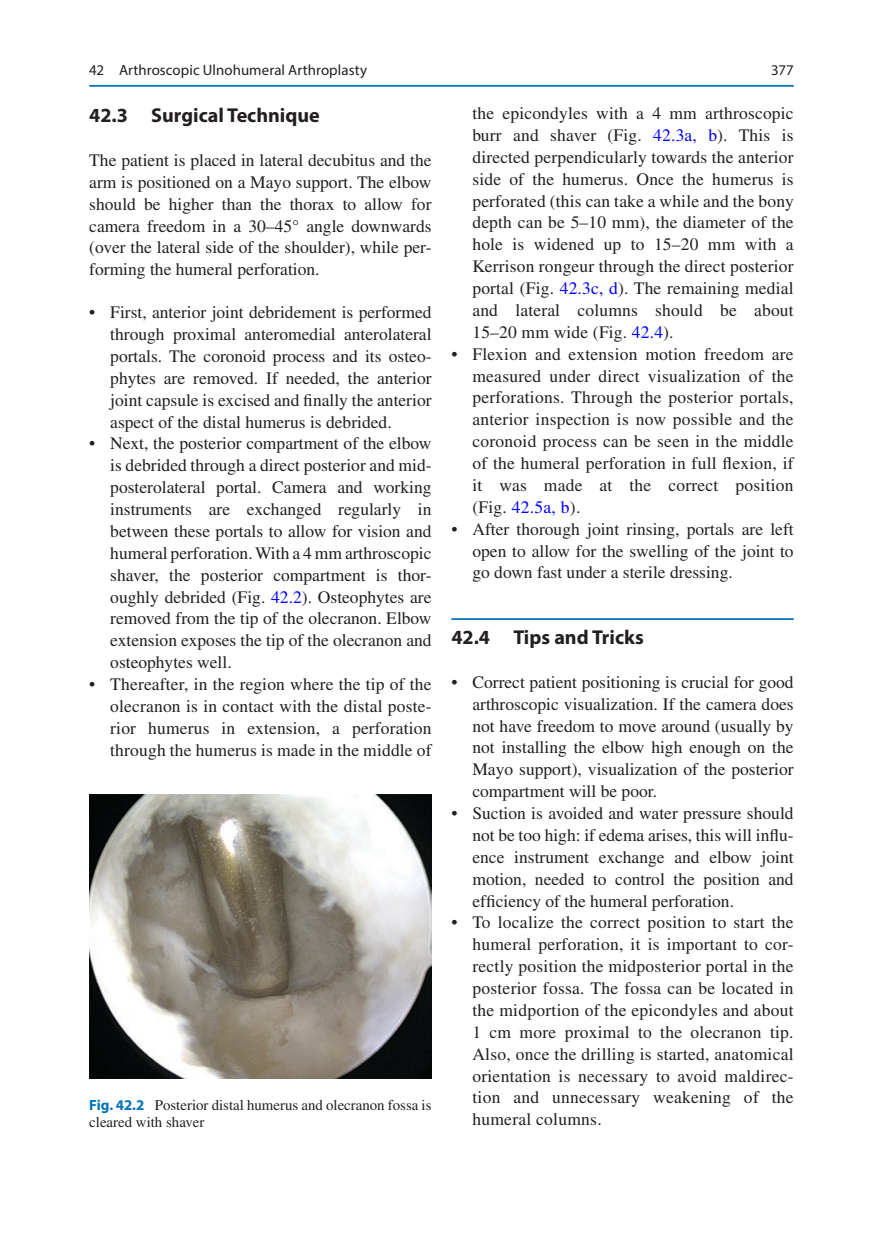
<style>
.page{position:relative;width:883px;height:1260px;background:#fff}
.page>*{position:absolute;margin:0;border:0;box-sizing:border-box;transform-origin:0 0}
.t1{font:700 20.12px "Myriad Pro";color:#231f20}
.t2{font:17.5px/21.9px "Times LT Std";color:#231f20;text-align:justify}
.t3{font:14.88px/17.5px "Times LT Std";color:#231f20}
.t4{font:14.88px "Myriad Pro Regular 3";letter-spacing:.005em;color:#231f20}
.t5{font:14.88px "Myriad Pro";color:#231f20}
.s1{color:#00f}
.s2{font-family:"Myriad Pro";font-weight:700;color:#0073bc}
</style>
<div class="page">
<hr style="left:451px;top:618px;width:343px;height:2px;background:#0073bc">
<img style="left:89px;top:794px;width:342px;height:284px">
<hr style="left:89px;top:85px;width:705px;height:2px;background:#0073bc">
<p class="t4" style="left:89px;top:61px;width:279px">42 Arthroscopic Ulnohumeral Arthroplasty</p>
<p class="t1" style="left:89px;top:102px;width:232px">42.3 Surgical Technique</p>
<p class="t2" style="left:89px;top:149px;width:344px">The patient is placed in lateral decubitus and the arm is positioned on a Mayo support. The elbow should be higher than the thorax to allow for camera freedom in a 30–45° angle downwards (over the lateral side of the shoulder), while per&shy;forming the humeral perforation.</p>
<p class="t2" style="left:110px;top:301px;width:323px;text-indent:-21px">• First, anterior joint debridement is performed through proximal anteromedial anterolateral portals. The coronoid process and its osteo&shy;phytes are removed. If needed, the anterior joint capsule is excised and finally the anterior aspect of the distal humerus is debrided.</p>
<p class="t2" style="left:110px;top:433px;width:323px;text-indent:-21px">• Next, the posterior compartment of the elbow is debrided through a direct posterior and mid&shy;posterolateral portal. Camera and working instruments are exchanged regularly in between these portals to allow for vision and humeral perforation. With a 4 mm arthroscopic shaver, the posterior compartment is thor&shy;oughly debrided (Fig. <span class="s1">42.2</span>). Osteophytes are removed from the tip of the olecranon. Elbow extension exposes the tip of the olecranon and osteophytes well.</p>
<p class="t2" style="left:110px;top:673px;width:323px;text-indent:-21px">• Thereafter, in the region where the tip of the olecranon is in contact with the distal poste&shy;rior humerus in extension, a perforation through the humerus is made in the middle of</p>
<p class="t3" style="left:89px;top:1096px;width:344px"><span class="s2">Fig. 42.2</span> Posterior distal humerus and olecranon fossa is cleared with shaver</p>
<p class="t5" style="left:771px;top:61px;width:24px">377</p>
<p class="t2" style="left:472px;top:102px;width:323px">the epicondyles with a 4 mm arthroscopic burr and shaver (Fig. <span class="s1">42.3a, b</span>). This is directed perpendicularly towards the anterior side of the humerus. Once the humerus is perforated (this can take a while and the bony depth can be 5–10 mm), the diameter of the hole is widened up to 15–20 mm with a Kerrison rongeur through the direct posterior portal (Fig. <span class="s1">42.3c, d</span>). The remaining medial and lateral columns should be about 15–20 mm wide (Fig. <span class="s1">42.4</span>).</p>
<p class="t2" style="left:472px;top:343px;width:323px;text-indent:-21px">• Flexion and extension motion freedom are measured under direct visualization of the perforations. Through the posterior portals, anterior inspection is now possible and the coronoid process can be seen in the middle of the humeral perforation in full flexion, if it was made at the correct position (Fig. <span class="s1">42.5a, b</span>).</p>
<p class="t2" style="left:472px;top:518px;width:323px;text-indent:-21px">• After thorough joint rinsing, portals are left open to allow for the swelling of the joint to go down fast under a sterile dressing.</p>
<p class="t1" style="left:451px;top:624px;width:194px">42.4 Tips and Tricks</p>
<p class="t2" style="left:472px;top:671px;width:323px;text-indent:-21px">• Correct patient positioning is crucial for good arthroscopic visualization. If the camera does not have freedom to move around (usually by not installing the elbow high enough on the Mayo support), visualization of the posterior compartment will be poor.</p>
<p class="t2" style="left:472px;top:802px;width:323px;text-indent:-21px">• Suction is avoided and water pressure should not be too high: if edema arises, this will influ&shy;ence instrument exchange and elbow joint motion, needed to control the position and efficiency of the humeral perforation.</p>
<p class="t2" style="left:472px;top:912px;width:323px;text-indent:-21px">• To localize the correct position to start the humeral perforation, it is important to cor&shy;rectly position the midposterior portal in the posterior fossa. The fossa can be located in the midportion of the epicondyles and about 1 cm more proximal to the olecranon tip.<br>Also, once the drilling is started, anatomical orientation is necessary to avoid maldirec&shy;tion and unnecessary weakening of the humeral columns.</p>
</div>
